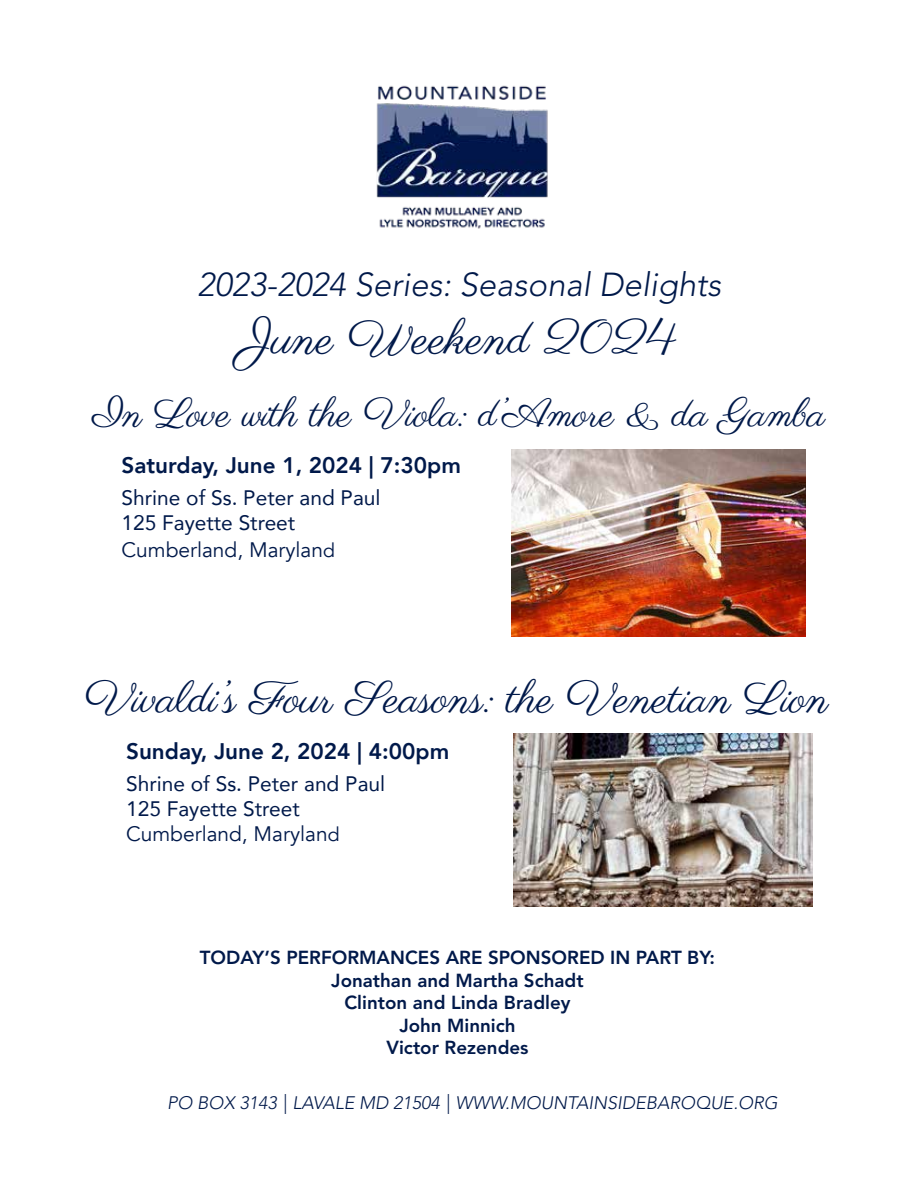
<style>
.page{position:relative;width:918px;height:1188px;background:#fff}
.page>*{position:absolute;margin:0;border:0;box-sizing:border-box;transform-origin:0 0}
.t1{font:48px "Parisienne";color:#00194a}
.t2{font:45px "Parisienne";color:#00194a}
.t3{font:40.5px "Parisienne";color:#00194a}
.t4{font:italic 300 33px "Avenir LT Std";color:#00194a}
.t5{font:800 22.5px "Avenir";color:#00194a}
.t6{font:21px/25px "Avenir";color:#00194a}
.t7{font:21px "Avenir";color:#00194a}
.t8{font:800 18.75px/22.5px "Avenir LT Std";color:#00194a;text-align:center}
.t9{font:italic 300 18px "Avenir LT Std";color:#00194a}
.s1{font-size:19.5px}
.s2{font-style:inherit}
</style>
<div class="page">
<img style="left:376px;top:85px;width:172px;height:144px">
<img style="left:512px;top:449px;width:294px;height:188px">
<img style="left:513px;top:734px;width:299px;height:173px">
<h3 class="t4" style="left:198px;top:265px;width:525px">2023-2024 Series: Seasonal Delights</h3>
<h1 class="t1" style="left:242px;top:309px;width:437px">June Weekend 2024</h1>
<h3 class="t3" style="left:93px;top:389px;width:734px">In Love with the Viola: d’Amore &amp; da Gamba</h3>
<p class="t5" style="left:122px;top:448px;width:341px">Saturday, June 1, 2024 | 7:30pm</p>
<p class="t6" style="left:122px;top:485px;width:261px">Shrine of Ss. Peter and Paul<br>125 Fayette Street</p>
<p class="t7" style="left:122px;top:538px;width:215px">Cumberland, Marylan<span class="s1">d</span></p>
<h2 class="t2" style="left:85px;top:671px;width:746px">Vivaldi’s Four Seasons: the Venetian Lion</h2>
<p class="t5" style="left:126px;top:734px;width:325px">Sunday, June 2, 2024 | 4:00pm</p>
<p class="t6" style="left:126px;top:770px;width:261px">Shrine of Ss. Peter and Paul<br>125 Fayette Street<br><span class="s2">Cumberland, Marylan</span><span class="s1">d</span></p>
<p class="t8" style="left:200px;top:947px;width:517px">TODAY’S PERFORMANCES ARE SPONSORED IN PART BY:<br>Jonathan and Martha Schadt<br>Clinton and Linda Bradley<br>John Minnich<br>Victor Rezendes</p>
<p class="t9" style="left:167px;top:1092px;width:612px">PO BOX 3143 | LAVALE MD 21504 | WWW.MOUNTAINSIDEBAROQUE.ORG</p>
</div>
